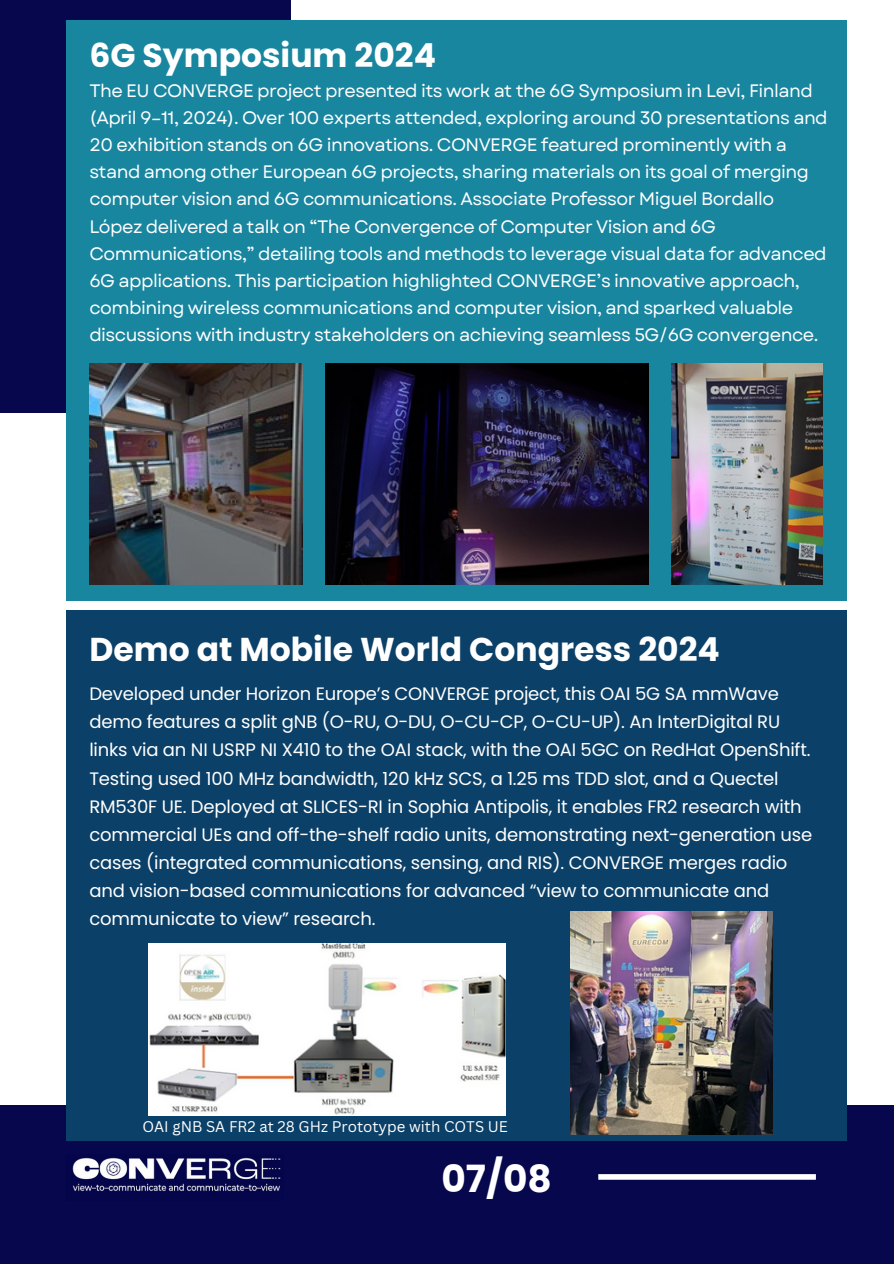
<style>
.page{position:relative;width:894px;height:1264px;background:#fff}
.page>*{position:absolute;margin:0;border:0;box-sizing:border-box;transform-origin:0 0}
.t1{font:700 37.5px "Poppins";color:#fff}
.t2{font:700 33px "Poppins";color:#fff}
.t3{font:18px/27px "Garet";letter-spacing:-.03em;color:#fff}
.t4{font:18px/28.2px "Poppins";letter-spacing:-.01em;color:#fff}
.t5{font:15px "Canva Sans";color:#fff}
</style>
<div class="page">
<div style="left:0;top:0;width:290px;height:413px;background:#07074e"></div>
<div style="left:66px;top:20px;width:780px;height:580px;background:#1986a0"></div>
<div style="left:0;top:1104px;width:893px;height:159px;background:#07074e"></div>
<div style="left:66px;top:609px;width:780px;height:531px;background:#0b4068"></div>
<img style="left:72px;top:1158px;width:209px;height:33px">
<div style="left:598px;top:1174px;width:217px;height:5px;background:#fff"></div>
<img style="left:89px;top:363px;width:213px;height:221px">
<img style="left:325px;top:363px;width:323px;height:221px">
<img style="left:671px;top:363px;width:151px;height:221px">
<img style="left:148px;top:943px;width:357px;height:172px">
<img style="left:570px;top:912px;width:202px;height:222px">
<h2 class="t2" style="left:89px;top:32px;width:348px">6G Symposium 2024</h2>
<h3 class="t3" style="left:89px;top:78px;width:739px">The EU CONVERGE project presented its work at the 6G Symposium in Levi, Finland (April 9–11, 2024). Over 100 experts attended, exploring around 30 presentations and 20 exhibition stands on 6G innovations. CONVERGE featured prominently with a stand among other European 6G projects, sharing materials on its goal of merging computer vision and 6G communications. Associate Professor Miguel Bordallo López delivered a talk on “The Convergence of Computer Vision and 6G Communications,” detailing tools and methods to leverage visual data for advanced 6G applications. This participation highlighted CONVERGE’s innovative approach, combining wireless communications and computer vision, and sparked valuable discussions with industry stakeholders on achieving seamless 5G/6G convergence.</h3>
<p class="t2" style="left:89px;top:626px;width:632px">Demo at Mobile World Congress 2024</p>
<p class="t4" style="left:89px;top:679px;width:724px">Developed under Horizon Europe’s CONVERGE project, this OAI 5G SA mmWave demo features a split gNB (O-RU, O-DU, O-CU-CP, O-CU-UP). An InterDigital RU links via an NI USRP NI X410 to the OAI stack, with the OAI 5GC on RedHat OpenShift.<br>Testing used 100 MHz bandwidth, 120 kHz SCS, a 1.25 ms TDD slot, and a Quectel RM530F UE. Deployed at SLICES-RI in Sophia Antipolis, it enables FR2 research with commercial UEs and off-the-shelf radio units, demonstrating next-generation use cases (integrated communications, sensing, and RIS). CONVERGE merges radio and vision-based communications for advanced “view to communicate and communicate to view” research.</p>
<h2 class="t5" style="left:142px;top:1115px;width:367px">OAI gNB SA FR2 at 28 GHz Prototype with COTS UE</h2>
<p class="t1" style="left:441px;top:1152px;width:112px">07/08</p>
</div>
